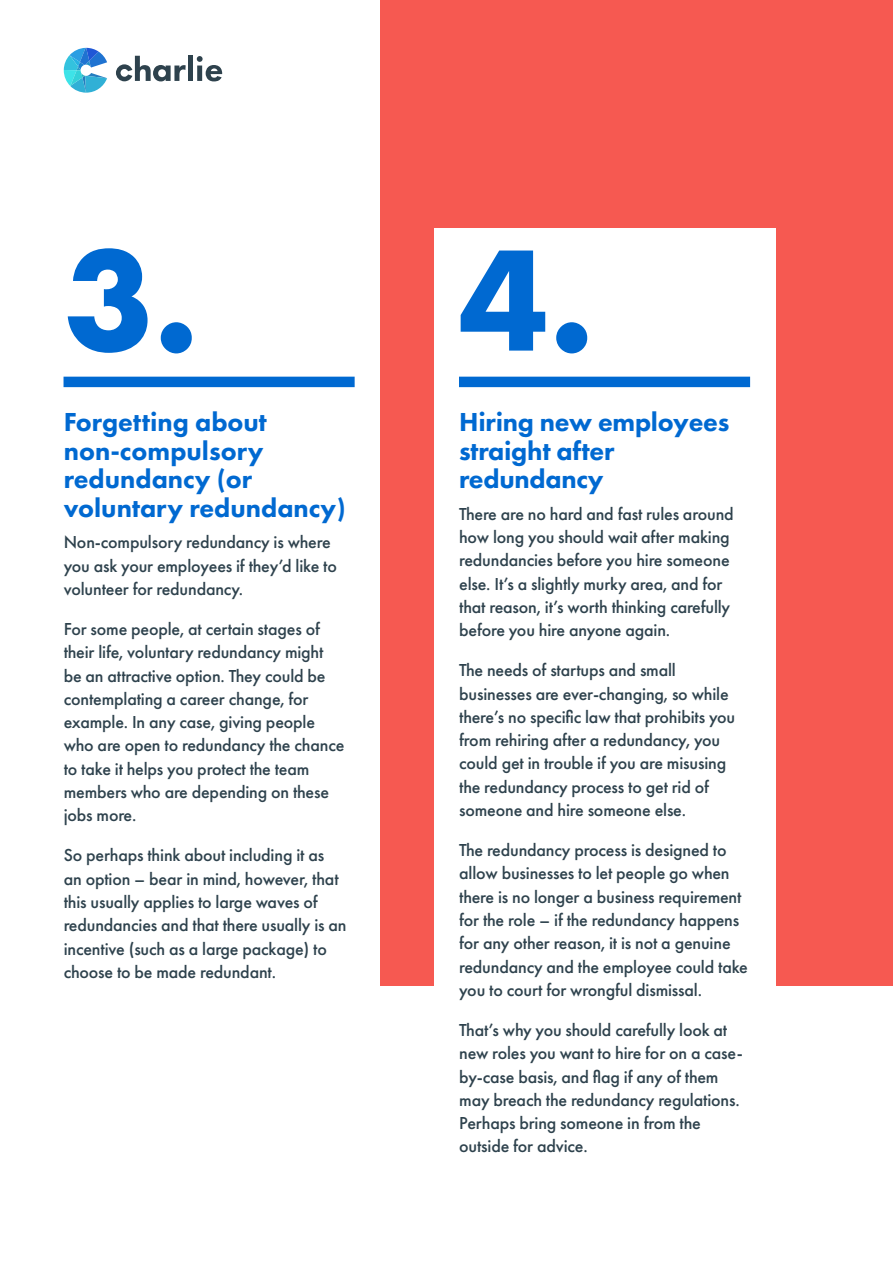
<style>
.page{position:relative;width:893px;height:1263px;background:#fff}
.page>*{position:absolute;margin:0;border:0;box-sizing:border-box;transform-origin:0 0}
.t1{font:700 150px "Futura PT";color:#0069d1}
.t2{font:800 27px/28.5px "Futura PT";color:#0069d1}
.t3{font:500 18px/23.2px "Futura PT";letter-spacing:-.01em;color:#2e424d}
</style>
<div class="page">
<div style="left:380px;top:0;width:513px;height:985px;background:#f65951"></div>
<div style="left:434px;top:228px;width:342px;height:791px;background:#fff"></div>
<svg style="left:64px;top:48px;width:43px;height:45px"></svg>
<div style="left:188px;top:56px;width:5px;height:25px;background:#2e424d"></div>
<svg style="left:197px;top:56px;width:25px;height:25px"></svg>
<svg style="left:116px;top:56px;width:70px;height:25px"></svg>
<div style="left:64px;top:377px;width:291px;height:10px;background:#0069d1"></div>
<div style="left:459px;top:377px;width:291px;height:10px;background:#0069d1"></div>
<h1 class="t1" style="left:64px;top:204px;width:137px">3.</h1>
<h2 class="t2" style="left:64px;top:407px;width:283px">Forgetting about non-compulsory redundancy (or voluntary redundancy)</h2>
<p class="t3" style="left:64px;top:531px;width:275px">Non-compulsory redundancy is where you ask your employees if they’d like to volunteer for redundancy.</p>
<p class="t3" style="left:64px;top:617px;width:282px">For some people, at certain stages of their life, voluntary redundancy might be an attractive option. They could be contemplating a career change, for example. In any case, giving people who are open to redundancy the chance to take it helps you protect the team members who are depending on these jobs more.</p>
<p class="t3" style="left:64px;top:844px;width:284px">So perhaps think about including it as an option – bear in mind, however, that this usually applies to large waves of redundancies and that there usually is an incentive (such as a large package) to choose to be made redundant.</p>
<h1 class="t1" style="left:459px;top:204px;width:137px">4.</h1>
<h2 class="t2" style="left:459px;top:407px;width:272px">Hiring new employees straight after redundancy</h2>
<p class="t3" style="left:459px;top:502px;width:276px">There are no hard and fast rules around how long you should wait after making redundancies before you hire someone else. It’s a slightly murky area, and for that reason, it’s worth thinking carefully before you hire anyone again.</p>
<p class="t3" style="left:459px;top:659px;width:277px">The needs of startups and small businesses are ever-changing, so while there’s no specific law that prohibits you from rehiring after a redundancy, you could get in trouble if you are misusing the redundancy process to get rid of someone and hire someone else.</p>
<p class="t3" style="left:459px;top:839px;width:290px">The redundancy process is designed to allow businesses to let people go when there is no longer a business requirement for the role – if the redundancy happens for any other reason, it is not a genuine redundancy and the employee could take you to court for wrongful dismissal.</p>
<p class="t3" style="left:459px;top:1018px;width:285px">That’s why you should carefully look at new roles you want to hire for on a case&shy;by-case basis, and flag if any of them may breach the redundancy regulations.<br>Perhaps bring someone in from the outside for advice.</p>
</div>
